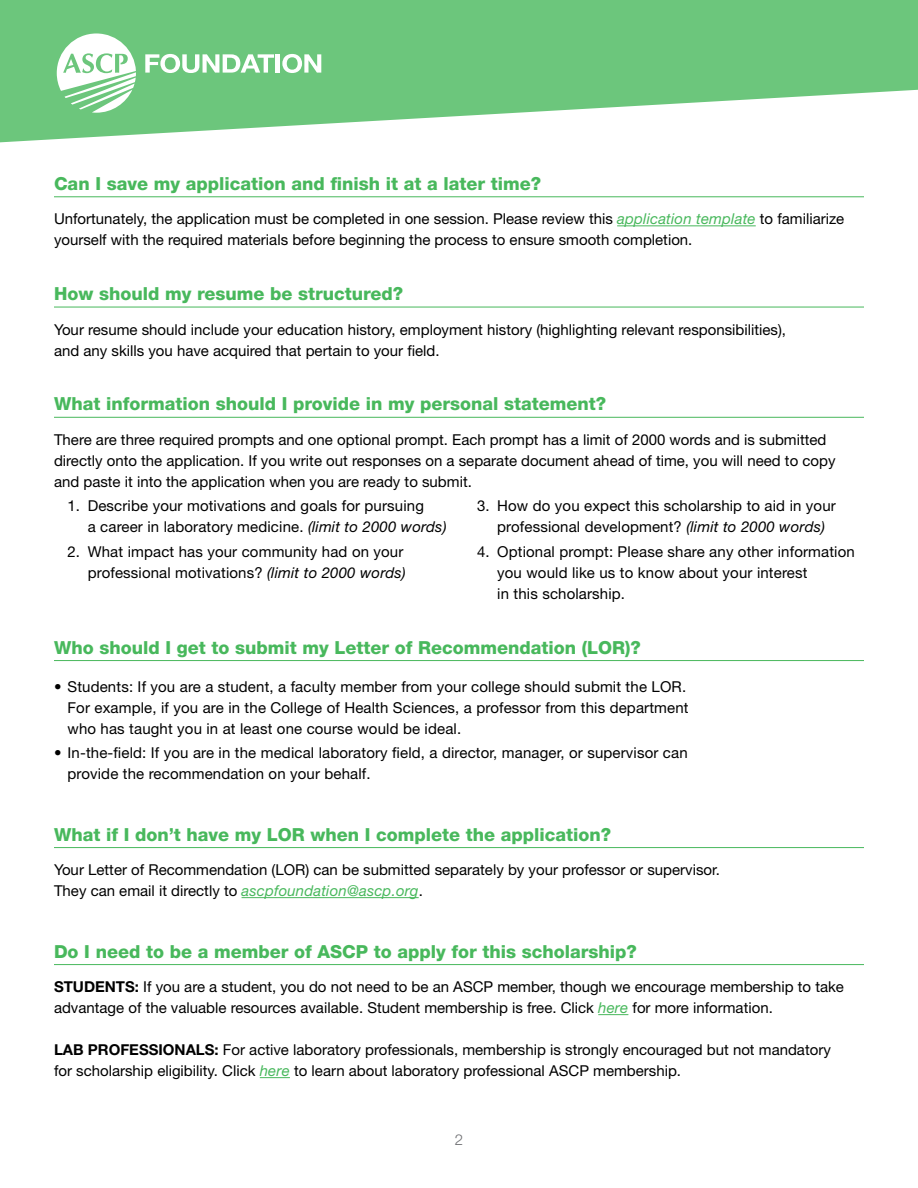
<style>
.page{position:relative;width:918px;height:1188px;background:#fff}
.page>*{position:absolute;margin:0;border:0;box-sizing:border-box;transform-origin:0 0}
.t1{font:800 18px "Helvetica Neue LT Std";color:#48b85c}
.t2{font:15px/21px "Helvetica Neue LT Std";color:#000}
.t3{font:300 15px "Helvetica Neue LT Std";color:#6d6e71}
.s1{font-style:italic;color:#48b85c}
.s2{font-style:italic}
.s3{font-weight:700}
</style>
<div class="page">
<svg style="left:0;top:0;width:918px;height:143px;fill:#6cc67c"></svg>
<svg style="left:145px;top:54px;width:129px;height:19px"></svg>
<hr style="left:276px;top:54px;width:4px;height:19px;background:#fff">
<svg style="left:282px;top:54px;width:39px;height:19px"></svg>
<svg style="left:57px;top:33px;width:79px;height:80px"></svg>
<hr style="left:54px;top:197px;width:810px;height:1px;background:#48b85c">
<hr style="left:617px;top:225px;width:139px;height:1px;background:#48b85c">
<hr style="left:54px;top:307px;width:810px;height:1px;background:#48b85c">
<hr style="left:54px;top:417px;width:810px;height:1px;background:#48b85c">
<hr style="left:54px;top:660px;width:810px;height:1px;background:#48b85c">
<hr style="left:54px;top:847px;width:810px;height:1px;background:#48b85c">
<hr style="left:242px;top:897px;width:177px;height:1px;background:#48b85c">
<hr style="left:54px;top:964px;width:810px;height:1px;background:#48b85c">
<hr style="left:598px;top:1014px;width:30px;height:1px;background:#48b85c">
<hr style="left:260px;top:1077px;width:30px;height:1px;background:#48b85c">
<p class="t1" style="left:54px;top:173px;width:489px">Can I save my application and finish it at a later time?</p>
<p class="t2" style="left:54px;top:208px;width:792px">Unfortunately, the application must be completed in one session. Please review this <span class="s1">application template</span> to familiarize yourself with the required materials before beginning the process to ensure smooth completion.</p>
<p class="t1" style="left:54px;top:283px;width:351px">How should my resume be structured?</p>
<p class="t2" style="left:54px;top:319px;width:734px">Your resume should include your education history, employment history (highlighting relevant responsibilities), and any skills you have acquired that pertain to your field.</p>
<p class="t1" style="left:54px;top:393px;width:554px">What information should I provide in my personal statement?</p>
<p class="t2" style="left:54px;top:429px;width:783px">There are three required prompts and one optional prompt. Each prompt has a limit of 2000 words and is submitted directly onto the application. If you write out responses on a separate document ahead of time, you will need to copy and paste it into the application when you are ready to submit.</p>
<p class="t2" style="left:88px;top:495px;width:360px;text-indent:-20px">1. Describe your motivations and goals for pursuing<br>a career in laboratory medicine. <span class="s2">(limit to 2000 words)</span></p>
<p class="t2" style="left:68px;top:541px;width:340px;text-align:right">2. What impact has your community had on your professional motivations? <span class="s2">(limit to 2000 words)</span></p>
<p class="t2" style="left:497px;top:495px;width:340px;text-indent:-20px">3. How do you expect this scholarship to aid in your professional development? <span class="s2">(limit to 2000 words)</span></p>
<p class="t2" style="left:497px;top:541px;width:359px;text-indent:-20px">4. Optional prompt: Please share any other information you would like us to know about your interest<br>in this scholarship.</p>
<p class="t1" style="left:54px;top:637px;width:588px">Who should I get to submit my Letter of Recommendation (LOR)?</p>
<p class="t2" style="left:68px;top:676px;width:623px;text-indent:-14px">• Students: If you are a student, a faculty member from your college should submit the LOR.<br>For example, if you are in the College of Health Sciences, a professor from this department who has taught you in at least one course would be ideal.</p>
<p class="t2" style="left:68px;top:742px;width:622px;text-indent:-14px">• In-the-field: If you are in the medical laboratory field, a director, manager, or supervisor can provide the recommendation on your behalf.</p>
<p class="t1" style="left:54px;top:824px;width:559px">What if I don’t have my LOR when I complete the application?</p>
<p class="t2" style="left:54px;top:859px;width:667px">Your Letter of Recommendation (LOR) can be submitted separately by your professor or supervisor.<br>They can email it directly to <span class="s1">ascpfoundation@ascp.org</span>.</p>
<p class="t1" style="left:54px;top:941px;width:584px">Do I need to be a member of ASCP to apply for this scholarship?</p>
<p class="t2" style="left:54px;top:976px;width:791px"><span class="s3">STUDENTS:</span> If you are a student, you do not need to be an ASCP member, though we encourage membership to take advantage of the valuable resources available. Student membership is free. Click <span class="s1">here</span> for more information.</p>
<p class="t2" style="left:54px;top:1039px;width:778px"><span class="s3">LAB PROFESSIONALS:</span> For active laboratory professionals, membership is strongly encouraged but not mandatory for scholarship eligibility. Click <span class="s1">here</span> to learn about laboratory professional ASCP membership.</p>
<p class="t3" style="left:455px;top:1130px;width:10px">2</p>
</div>
